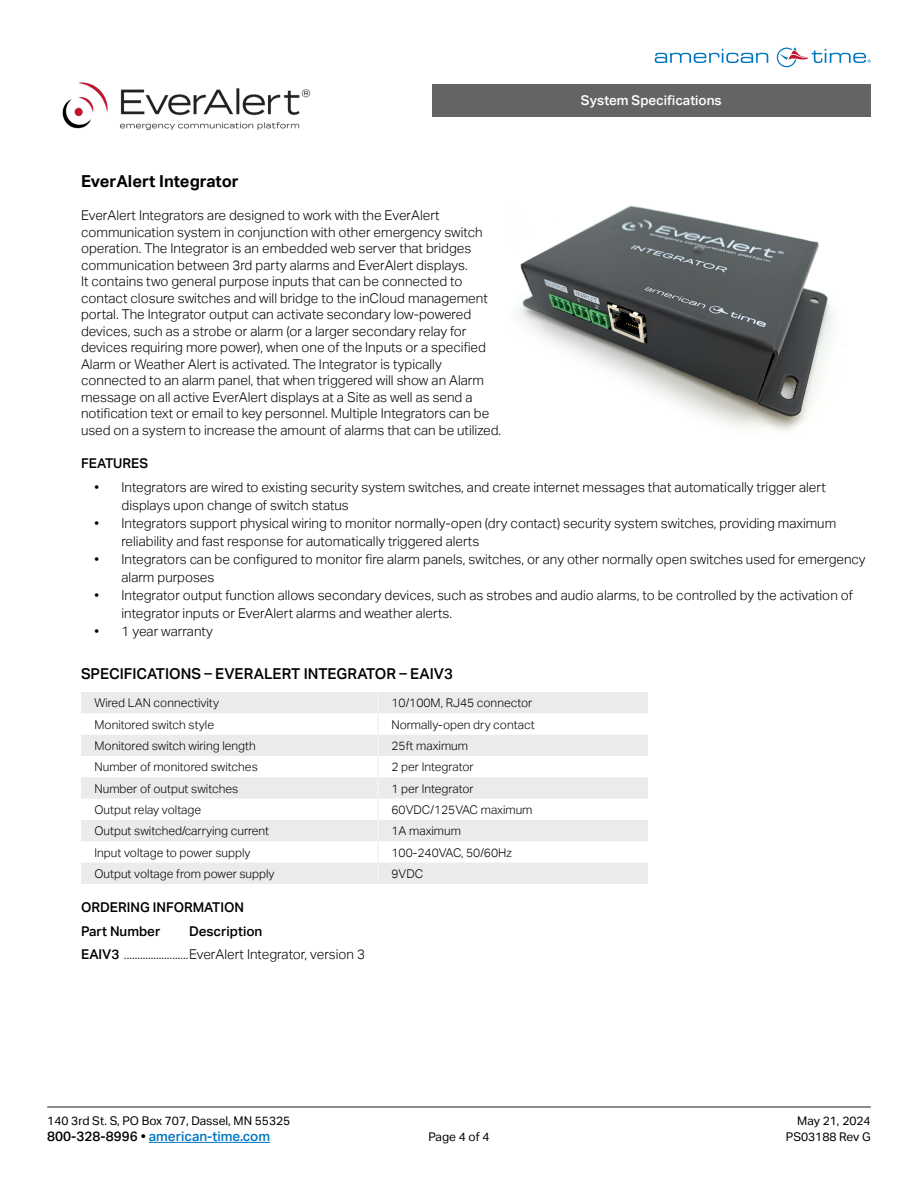
<style>
.page{position:relative;width:918px;height:1188px;background:#fff}
.page>*{position:absolute;margin:0;border:0;box-sizing:border-box;transform-origin:0 0}
.t1{font:700 16.5px "Aktiv Grotesk";color:#000}
.t2{font:500 15px "Aktiv Grotesk";color:#000}
.t3{font:300 13.5px/16.5px "Aktiv Grotesk";color:#000}
.t4{font:500 13.5px/23.2px "Aktiv Grotesk";color:#000}
.t5{font:500 13.5px "Aktiv Grotesk";color:#0076c0}
.t6{font:500 13.5px "Aktiv Grotesk";color:#fff}
.t7{font:300 12px "Aktiv Grotesk";color:#000}
.t8{font:12px "Aktiv Grotesk";color:#000}
.s1{font-weight:500}
.s2{color:#000}
</style>
<div class="page">
<hr style="left:47px;top:1106px;width:824px;height:2px;background:#636466">
<svg style="left:655px;top:49px;width:113px;height:14px"></svg>
<svg style="left:777px;top:47px;width:94px;height:20px"></svg>
<div style="left:432px;top:84px;width:439px;height:33px;background:#636466"></div>
<hr style="left:149px;top:1142px;width:121px;height:1px;background:#0076c0">
<img style="left:62px;top:82px;width:249px;height:49px">
<img style="left:518px;top:205px;width:316px;height:226px">
<svg style="left:81px;top:692px;width:567px;height:192px;fill:#ebebec"></svg>
<hr style="left:377px;top:692px;width:2px;height:21px;background:#f3f4f4">
<hr style="left:377px;top:713px;width:2px;height:22px;background:#f3f4f4">
<hr style="left:377px;top:735px;width:2px;height:21px;background:#f3f4f4">
<hr style="left:377px;top:756px;width:2px;height:21px;background:#f3f4f4">
<hr style="left:377px;top:777px;width:2px;height:22px;background:#f3f4f4">
<hr style="left:377px;top:799px;width:2px;height:21px;background:#f3f4f4">
<hr style="left:377px;top:820px;width:2px;height:21px;background:#f3f4f4">
<hr style="left:377px;top:841px;width:2px;height:22px;background:#f3f4f4">
<hr style="left:377px;top:863px;width:2px;height:21px;background:#f3f4f4">
<p class="t6" style="left:581px;top:93px;width:142px">System Specifications</p>
<p class="t1" style="left:81px;top:172px;width:159px">EverAlert Integrator</p>
<p class="t3" style="left:81px;top:207px;width:422px">EverAlert Integrators are designed to work with the EverAlert communication system in conjunction with other emergency switch operation. The Integrator is an embedded web server that bridges communication between 3rd party alarms and EverAlert displays.<br>It contains two general purpose inputs that can be connected to contact closure switches and will bridge to the inCloud management portal. The Integrator output can activate secondary low-powered devices, such as a strobe or alarm (or a larger secondary relay for devices requiring more power), when one of the Inputs or a specified Alarm or Weather Alert is activated. The Integrator is typically connected to an alarm panel, that when triggered will show an Alarm message on all active EverAlert displays at a Site as well as send a notification text or email to key personnel. Multiple Integrators can be used on a system to increase the amount of alarms that can be utilized.</p>
<p class="t4" style="left:81px;top:451px;width:69px">FEATURES</p>
<p class="t3" style="left:122px;top:479px;width:706px;line-height:18px;text-indent:-27px">• Integrators are wired to existing security system switches, and create internet messages that automatically trigger alert displays upon change of switch status</p>
<p class="t3" style="left:122px;top:515px;width:716px;line-height:18px;text-indent:-27px">• Integrators support physical wiring to monitor normally-open (dry contact) security system switches, providing maximum reliability and fast response for automatically triggered alerts</p>
<p class="t3" style="left:122px;top:551px;width:746px;line-height:18px;text-indent:-27px">• Integrators can be configured to monitor fire alarm panels, switches, or any other normally open switches used for emergency alarm purposes</p>
<p class="t3" style="left:122px;top:587px;width:733px;line-height:18px;text-indent:-27px">• Integrator output function allows secondary devices, such as strobes and audio alarms, to be controlled by the activation of integrator inputs or EverAlert alarms and weather alerts.</p>
<p class="t3" style="left:94px;top:624px;width:120px">• 1 year warranty</p>
<p class="t2" style="left:81px;top:665px;width:374px">SPECIFICATIONS – EVERALERT INTEGRATOR – EAIV3</p>
<p class="t7" style="left:94px;top:696px;width:126px">Wired LAN connectivity</p>
<p class="t7" style="left:392px;top:696px;width:142px">10/100M, RJ45 connector</p>
<p class="t7" style="left:94px;top:718px;width:121px">Monitored switch style</p>
<p class="t7" style="left:392px;top:718px;width:145px">Normally-open dry contact</p>
<p class="t7" style="left:94px;top:739px;width:163px">Monitored switch wiring length</p>
<p class="t7" style="left:392px;top:739px;width:78px">25ft maximum</p>
<p class="t7" style="left:94px;top:760px;width:165px">Number of monitored switches</p>
<p class="t7" style="left:392px;top:760px;width:84px">2 per Integrator</p>
<p class="t7" style="left:94px;top:781px;width:145px">Number of output switches</p>
<p class="t7" style="left:392px;top:781px;width:84px">1 per Integrator</p>
<p class="t7" style="left:94px;top:803px;width:108px">Output relay voltage</p>
<p class="t7" style="left:392px;top:803px;width:143px">60VDC/125VAC maximum</p>
<p class="t7" style="left:94px;top:824px;width:176px">Output switched/carrying current</p>
<p class="t7" style="left:392px;top:824px;width:71px">1A maximum</p>
<p class="t7" style="left:94px;top:845px;width:157px">Input voltage to power supply</p>
<p class="t7" style="left:392px;top:845px;width:122px">100-240VAC, 50/60Hz</p>
<p class="t7" style="left:94px;top:867px;width:182px">Output voltage from power supply</p>
<p class="t7" style="left:392px;top:867px;width:33px">9VDC</p>
<p class="t4" style="left:81px;top:896px;width:165px">ORDERING INFORMATION<br>Part Number</p>
<p class="t3" style="left:81px;top:919px;width:286px;line-height:23.2px;text-align:center"><span class="s1">Description<br>EAIV3</span> ........................EverAlert Integrator, version 3</p>
<p class="t8" style="left:47px;top:1113px;width:245px">140 3rd St. S, PO Box 707, Dassel, MN 55325</p>
<p class="t5" style="left:47px;top:1128px;width:224px"><span class="s2">800-328-8996 •</span> american-time.com</p>
<p class="t8" style="left:786px;top:1130px;width:86px">PS03188 Rev G</p>
<p class="t8" style="left:797px;top:1114px;width:75px">May 21, 2024</p>
<p class="t8" style="left:428px;top:1130px;width:63px">Page 4 of 4</p>
</div>
